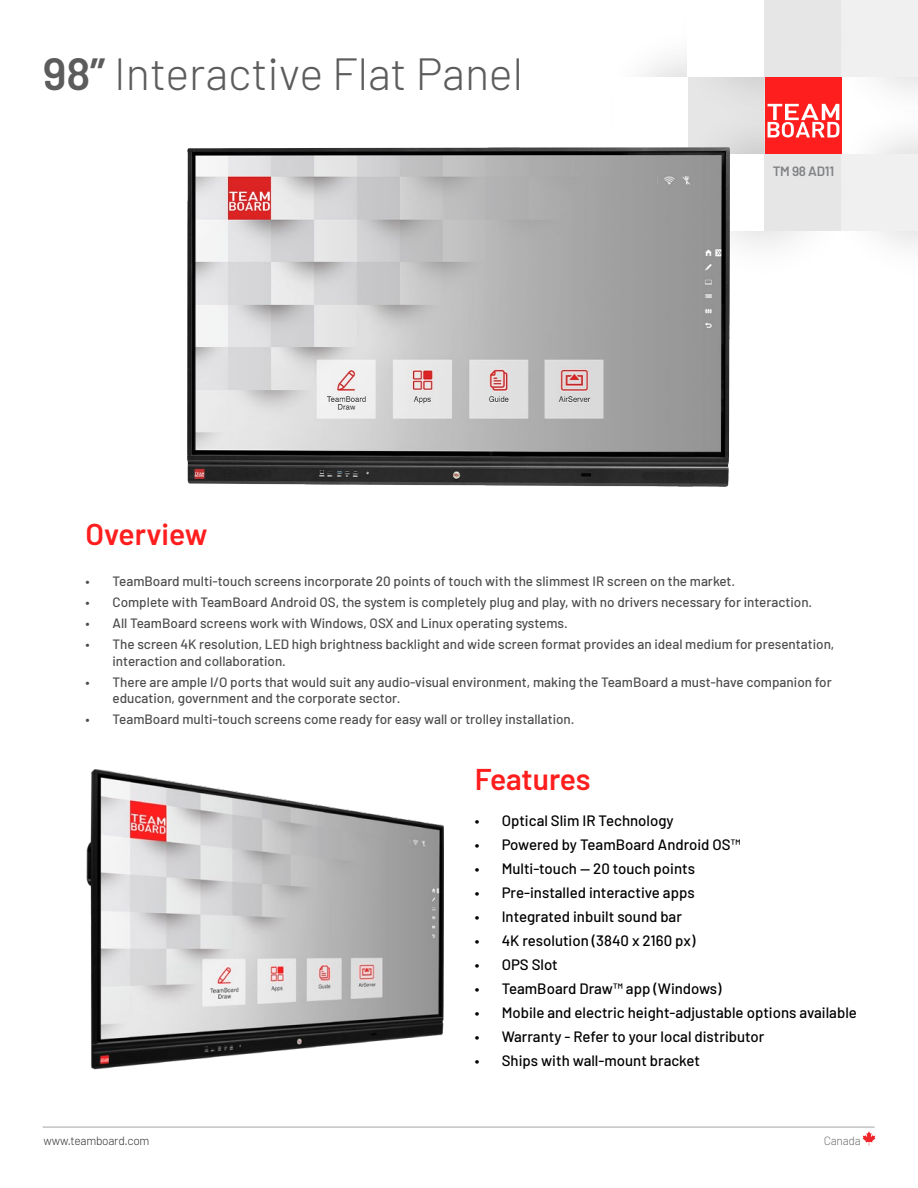
<style>
.page{position:relative;width:918px;height:1188px;background:#fff}
.page>*{position:absolute;margin:0;border:0;box-sizing:border-box;transform-origin:0 0}
.t1{font:300 45px "Barlow";color:#5c5c5c}
.t2{font:600 30px "Barlow";letter-spacing:-.005em;color:#ff1e1e}
.t3{font:500 15px "Barlow";color:#000}
.t4{font:500 13.5px/16.5px "Barlow";color:#4d4d4f}
.t5{font:600 13.5px "Barlow";letter-spacing:-.02em;color:#808285}
.t6{font:300 12px "Barlow";letter-spacing:-.02em;color:#333}
.t7{font:300 12px "Barlow";letter-spacing:-.02em;color:#707070}
.s1{font-weight:600}
</style>
<div class="page">
<hr style="left:43px;top:1126px;width:831px;height:2px;background:#c2c2c2">
<svg style="left:863px;top:1131px;width:12px;height:14px"></svg>
<div style="left:841px;top:0;width:77px;height:77px;background:#f0f0f0"></div>
<div style="left:764px;top:0;width:77px;height:77px;background:#e6e6e6"></div>
<div style="left:841px;top:154px;width:77px;height:77px;background:#f0f0f0"></div>
<img style="left:688px;top:96px;width:154px;height:150px">
<div style="left:764px;top:154px;width:77px;height:77px;background:#e6e6e6"></div>
<div style="left:688px;top:154px;width:76px;height:77px;background:#fff"></div>
<div style="left:765px;top:77px;width:77px;height:76px;background:#ff1e1e"></div>
<svg style="left:768px;top:104px;width:71px;height:33px"></svg>
<img style="left:86px;top:770px;width:357px;height:300px">
<img style="left:188px;top:147px;width:542px;height:340px">
<h1 class="t1" style="left:43px;top:41px;width:482px"><span class="s1">98”</span> Interactive Flat Panel</h1>
<h2 class="t2" style="left:86px;top:512px;width:124px">Overview</h2>
<p class="t5" style="left:773px;top:162px;width:63px">TM 98 AD11</p>
<p class="t4" style="left:86px;top:572px;width:651px">• TeamBoard multi-touch screens incorporate 20 points of touch with the slimmest IR screen on the market.</p>
<p class="t4" style="left:86px;top:593px;width:728px">• Complete with TeamBoard Android OS, the system is completely plug and play, with no drivers necessary for interaction.</p>
<p class="t4" style="left:86px;top:614px;width:484px">• All TeamBoard screens work with Windows, OSX and Linux operating systems.</p>
<p class="t4" style="left:112px;top:635px;width:723px;text-indent:-27px">• The screen 4K resolution, LED high brightness backlight and wide screen format provides an ideal medium for presentation, interaction and collaboration.</p>
<p class="t4" style="left:112px;top:672px;width:721px;text-indent:-27px">• There are ample I/O ports that would suit any audio-visual environment, making the TeamBoard a must-have companion for education, government and the corporate sector.</p>
<p class="t4" style="left:86px;top:710px;width:490px">• TeamBoard multi-touch screens come ready for easy wall or trolley installation.</p>
<h2 class="t2" style="left:475px;top:758px;width:118px">Features</h2>
<p class="t3" style="left:475px;top:810px;width:200px">• Optical Slim IR Technology</p>
<p class="t3" style="left:475px;top:834px;width:267px">• Powered by TeamBoard Android OS™</p>
<p class="t3" style="left:475px;top:858px;width:222px">• Multi-touch — 20 touch points</p>
<p class="t3" style="left:475px;top:882px;width:222px">• Pre-installed interactive apps</p>
<p class="t3" style="left:475px;top:906px;width:209px">• Integrated inbuilt sound bar</p>
<p class="t3" style="left:475px;top:930px;width:222px">• 4K resolution (3840 x 2160 px)</p>
<p class="t3" style="left:475px;top:954px;width:85px">• OPS Slot</p>
<p class="t3" style="left:475px;top:978px;width:248px">• TeamBoard Draw™ app (Windows)</p>
<p class="t3" style="left:475px;top:1002px;width:384px">• Mobile and electric height-adjustable options available</p>
<p class="t3" style="left:475px;top:1026px;width:291px">• Warranty - Refer to your local distributor</p>
<p class="t3" style="left:475px;top:1050px;width:227px">• Ships with wall-mount bracket</p>
<p class="t6" style="left:44px;top:1132px;width:107px">www.teamboard.com</p>
<p class="t7" style="left:824px;top:1132px;width:39px">Canada</p>
</div>
